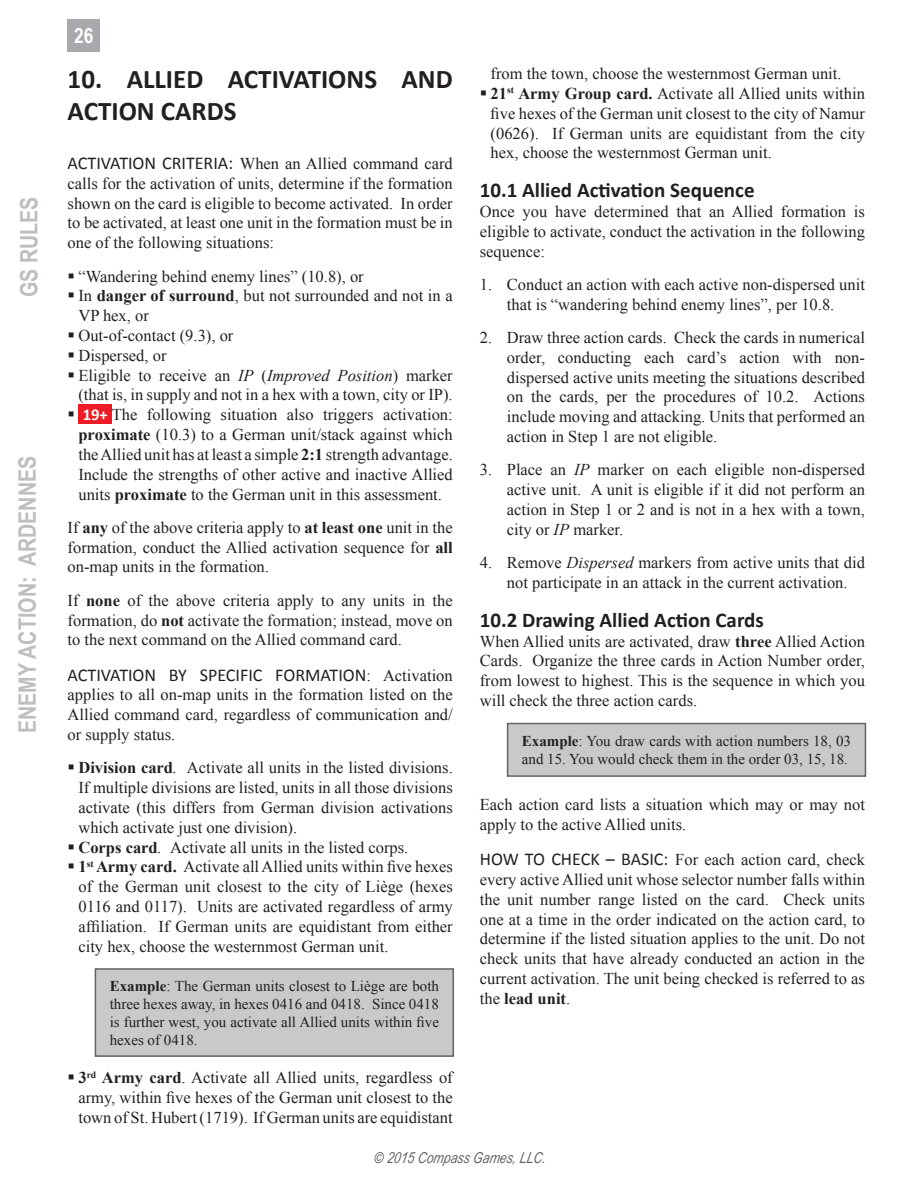
<style>
.page{position:relative;width:919px;height:1189px;background:#fff}
.page>*{position:absolute;margin:0;border:0;box-sizing:border-box;transform-origin:0 0}
.t1{font:700 27px/32.4px "Calibri";color:#231f20}
.t2{font:700 24px "Arial Narrow";color:#bcbec0}
.t3{font:700 21px "Calibri";color:#231f20}
.t4{font:700 21px "Arial Narrow";color:#fff}
.t5{font:18px "Calibri";color:#231f20}
.t6{font:16.5px/19.8px "Times New Roman";color:#231f20;text-align:justify}
.t7{font:16.5px "Wingdings";color:#231f20}
.t8{font:15px/18px "Times New Roman";color:#231f20;text-align:justify}
.t9{font:italic 15px "Arial Narrow";color:#636466}
.s1{font-family:"Calibri";font-size:18px}
.s2{font-weight:700}
.s3{font-style:italic}
.s4{font-family:"Calibri";font-weight:700;color:#fff}
.s5{font-family:"Times New Roman";font-size:16.5px}
</style>
<div class="page">
<div style="left:68px;top:19px;width:32px;height:33px;background:#a7a9ac"></div>
<div style="left:78px;top:403px;width:34px;height:20px;background:#ed1c24"></div>
<div style="left:95px;top:968px;width:358px;height:87px;background:#c7c9cb"></div>
<div style="left:95px;top:967px;width:359px;height:89px;border:2px solid #636466"></div>
<div style="left:507px;top:723px;width:358px;height:52px;background:#c7c9cb"></div>
<div style="left:506px;top:722px;width:359px;height:54px;border:2px solid #636466"></div>
<h2 class="t2" style="left:11px;top:297px;width:102px;rotate:-90deg">GS RULES</h2>
<h2 class="t2" style="left:9px;top:733px;width:279px;rotate:-90deg">ENEMY ACTION: ARDENNES</h2>
<p class="t4" style="left:74px;top:20px;width:21px">26</p>
<p class="t1" style="left:68px;top:61px;width:386px">10. ALLIED ACTIVATIONS AND<br>ACTION CARDS</p>
<p class="t6" style="left:68px;top:153px;width:386px"><span class="s1">ACTIVATION CRITERIA:</span> When an Allied command card calls for the activation of units, determine if the formation shown on the card is eligible to become activated. In order to be activated, at least one unit in the formation must be in one of the following situations:</p>
<p class="t6" style="left:68px;top:266px;width:297px">▪ “Wandering behind enemy lines” (10.8), or</p>
<p class="t6" style="left:78px;top:285px;width:375px;text-indent:-11px">▪ In <span class="s2">danger of surround</span>, but not surrounded and not in a<br>VP hex, or</p>
<p class="t6" style="left:68px;top:325px;width:167px">▪ Out-of-contact (9.3), or</p>
<p class="t6" style="left:68px;top:345px;width:100px">▪ Dispersed, or</p>
<p class="t6" style="left:68px;top:365px;width:386px;text-align:right">▪ Eligible to receive an <span class="s3">IP</span> (<span class="s3">Improved Position</span>) marker (that is, in supply and not in a hex with a town, city or IP).</p>
<p class="t7" style="left:68px;top:405px;width:9px">▪</p>
<p class="t6" style="left:83px;top:404px;width:371px"><span class="s4">19+</span> The following situation also triggers activation:</p>
<p class="t6" style="left:78px;top:424px;width:375px"><span class="s2">proximate</span> (10.3) to a German unit/stack against which the Allied unit has at least a simple <span class="s2">2:1</span> strength advantage.<br>Include the strengths of other active and inactive Allied units <span class="s2">proximate</span> to the German unit in this assessment.</p>
<p class="t6" style="left:68px;top:517px;width:386px">If <span class="s2">any</span> of the above criteria apply to <span class="s2">at least one</span> unit in the formation, conduct the Allied activation sequence for <span class="s2">all </span>on-map units in the formation.</p>
<p class="t6" style="left:68px;top:590px;width:386px">If <span class="s2">none</span> of the above criteria apply to any units in the formation, do <span class="s2">not</span> activate the formation; instead, move on to the next command on the Allied command card.</p>
<p class="t5" style="left:68px;top:663px;width:386px">ACTIVATION BY SPECIFIC FORMATION<span class="s5">: Activation</span></p>
<p class="t6" style="left:68px;top:684px;width:386px">applies to all on-map units in the formation listed on the Allied command card, regardless of communication and/ or supply status.</p>
<p class="t6" style="left:78px;top:757px;width:375px;text-indent:-11px">▪ <span class="s2">Division card</span><span class="s3">.</span> Activate all units in the listed divisions.<br>If multiple divisions are listed, units in all those divisions activate (this differs from German division activations which activate just one division).</p>
<p class="t6" style="left:68px;top:836px;width:342px">▪ <span class="s2">Corps card</span><span class="s3">.</span> Activate all units in the listed corps.</p>
<p class="t6" style="left:78px;top:856px;width:375px;text-indent:-11px">▪ <span class="s2">1</span><sup>st</sup> <span class="s2">Army card.</span> Activate all Allied units within five hexes of the German unit closest to the city of Liège (hexes 0116 and 0117). Units are activated regardless of army affiliation. If German units are equidistant from either city hex, choose the westernmost German unit.</p>
<p class="t8" style="left:110px;top:976px;width:331px"><span class="s2">Example</span>: The German units closest to Liège are both three hexes away, in hexes 0416 and 0418. Since 0418 is further west, you activate all Allied units within five hexes of 0418.</p>
<p class="t6" style="left:78px;top:1067px;width:375px;text-indent:-11px">▪ <span class="s2">3</span><sup>rd</sup> <span class="s2">Army card</span>. Activate all Allied units, regardless of army, within five hexes of the German unit closest to the town of St. Hubert (1719). If German units are equidistant</p>
<p class="t6" style="left:490px;top:63px;width:352px">from the town, choose the westernmost German unit.</p>
<p class="t6" style="left:490px;top:83px;width:375px;text-indent:-11px">▪ <span class="s2">21</span><sup>st</sup> <span class="s2">Army Group card.</span> Activate all Allied units within five hexes of the German unit closest to the city of Namur (0626). If German units are equidistant from the city hex, choose the westernmost German unit.</p>
<p class="t3" style="left:479px;top:177px;width:276px">10.1 Allied Activation Sequence</p>
<p class="t6" style="left:479px;top:201px;width:386px">Once you have determined that an Allied formation is eligible to activate, conduct the activation in the following sequence:</p>
<p class="t6" style="left:479px;top:274px;width:386px;text-align:center">1. Conduct an action with each active non-dispersed unit that is “wandering behind enemy lines”, per 10.8.</p>
<p class="t6" style="left:506px;top:327px;width:359px;text-indent:-27px">2. Draw three action cards. Check the cards in numerical order, conducting each card’s action with non&shy;dispersed active units meeting the situations described on the cards, per the procedures of 10.2. Actions include moving and attacking. Units that performed an action in Step 1 are not eligible.</p>
<p class="t6" style="left:506px;top:459px;width:359px;text-indent:-27px">3. Place an <span class="s3">IP</span> marker on each eligible non-dispersed active unit. A unit is eligible if it did not perform an action in Step 1 or 2 and is not in a hex with a town, city or <span class="s3">IP</span> marker.</p>
<p class="t6" style="left:479px;top:552px;width:386px;text-align:center">4. Remove <span class="s3">Dispersed</span> markers from active units that did not participate in an attack in the current activation.</p>
<p class="t3" style="left:479px;top:606px;width:285px">10.2 Drawing Allied Action Cards</p>
<p class="t6" style="left:479px;top:630px;width:386px">When Allied units are activated, draw <span class="s2">three</span> Allied Action Cards. Organize the three cards in Action Number order, from lowest to highest. This is the sequence in which you will check the three action cards.</p>
<p class="t8" style="left:521px;top:731px;width:330px"><span class="s2">Example</span>: You draw cards with action numbers 18, 03 and 15. You would check them in the order 03, 15, 18.</p>
<p class="t6" style="left:479px;top:794px;width:386px">Each action card lists a situation which may or may not apply to the active Allied units.</p>
<p class="t6" style="left:479px;top:849px;width:386px"><span class="s1">HOW TO CHECK – BASIC:</span> For each action card, check every active Allied unit whose selector number falls within the unit number range listed on the card. Check units one at a time in the order indicated on the action card, to determine if the listed situation applies to the unit. Do not check units that have already conducted an action in the current activation. The unit being checked is referred to as the <span class="s2">lead unit</span>.</p>
<p class="t9" style="left:374px;top:1146px;width:176px">© 2015 CompassGames,LLC.</p>
</div>
